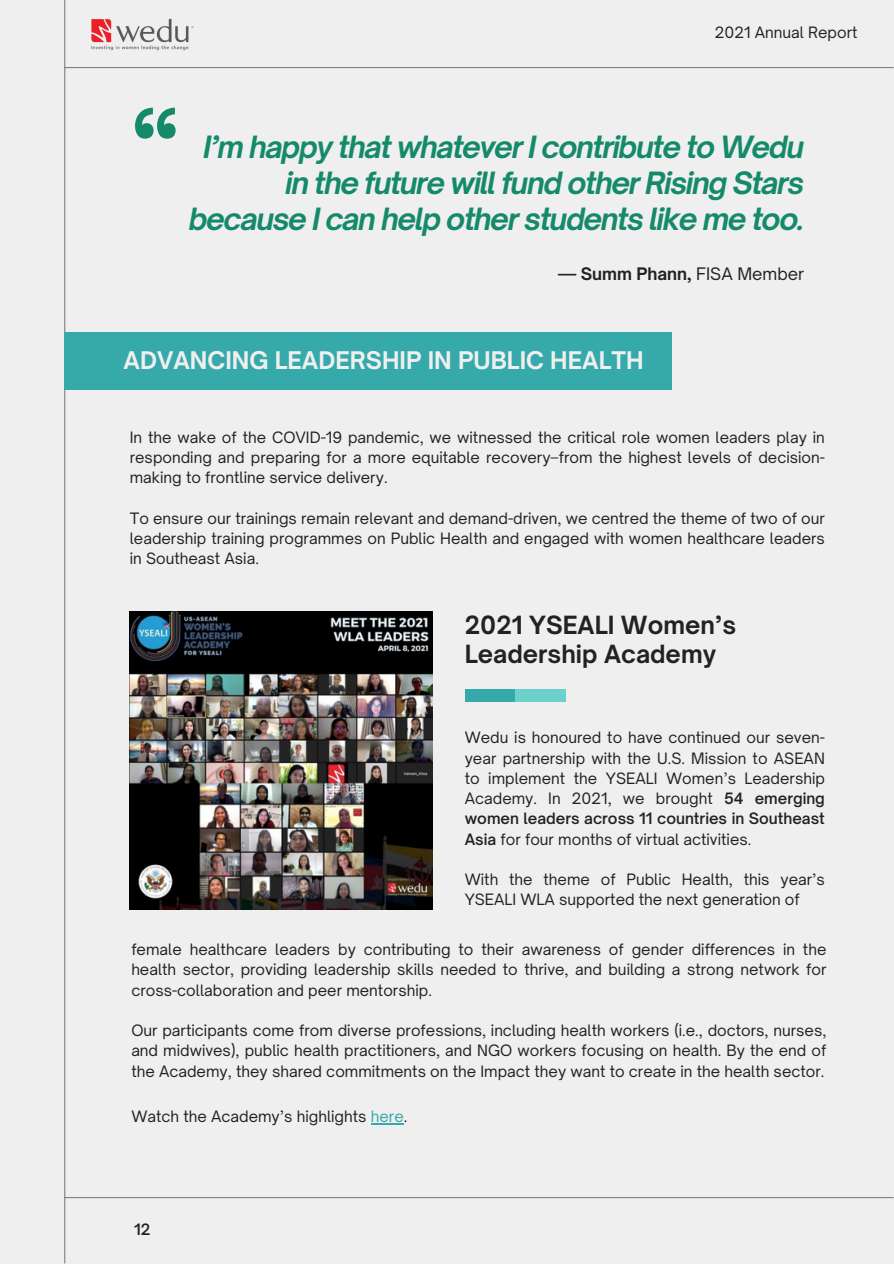
<style>
.page{position:relative;width:894px;height:1264px;background:#fff}
.page>*{position:absolute;margin:0;border:0;box-sizing:border-box;transform-origin:0 0}
.t1{font:700 97.5px "Open Sauce One";color:#158a6a}
.t2{font:italic 700 29.4px/36px "Open Sauce One";letter-spacing:-.05em;color:#158a6a;text-align:right}
.t3{font:700 24px/29.2px "Open Sauce One";color:#222}
.t4{font:700 23.25px "Open Sauce One";color:#efefef}
.t5{font:700 16.5px "Open Sauce One";color:#222}
.t6{font:15px/20.2px "Open Sauce One";color:#222;text-align:justify}
.t7{font:600 15px "Open Sauce One";color:#222}
.s1{font-weight:400}
.s2{font-weight:600}
.s3{color:#36a9aa}
</style>
<div class="page">
<div style="left:0;top:0;width:893px;height:1263px;background:#efefef"></div>
<hr style="left:64px;top:1196px;width:829px;height:2px;background:#808080">
<hr style="left:64px;top:0;width:1px;height:1263px;background:#808080">
<hr style="left:64px;top:67px;width:829px;height:1px;background:#808080">
<img style="left:91px;top:18px;width:103px;height:33px">
<div style="left:64px;top:332px;width:607px;height:57px;background:#36a9aa"></div>
<img style="left:130px;top:612px;width:302px;height:297px">
<div style="left:464px;top:689px;width:51px;height:12px;background:#36a9aa"></div>
<div style="left:515px;top:689px;width:50px;height:12px;background:#6cd1cb"></div>
<hr style="left:370px;top:1123px;width:33px;height:1px;background:#36a9aa">
<p class="t6" style="left:714px;top:22px;width:144px">2021 Annual Report</p>
<p class="t1" style="left:130px;top:86px;width:54px">“</p>
<p class="t2" style="left:189px;top:128px;width:617px">I’m happy that whatever I contribute to Wedu in the future will fund other Rising Stars because I can help other students like me too.</p>
<h3 class="t5" style="left:558px;top:263px;width:247px">— Summ Phann, <span class="s1">FISA Member</span></h3>
<p class="t4" style="left:123px;top:346px;width:521px">ADVANCING LEADERSHIP IN PUBLIC HEALTH</p>
<p class="t6" style="left:130px;top:427px;width:696px">In the wake of the COVID-19 pandemic, we witnessed the critical role women leaders play in responding and preparing for a more equitable recovery–from the highest levels of decision&shy;making to frontline service delivery.</p>
<h2 class="t6" style="left:130px;top:508px;width:696px">To ensure our trainings remain relevant and demand-driven, we centred the theme of two of our leadership training programmes on Public Health and engaged with women healthcare leaders in Southeast Asia.</h2>
<p class="t3" style="left:464px;top:610px;width:273px">2021 YSEALI Women’s<br>Leadership Academy</p>
<p class="t6" style="left:464px;top:727px;width:361px">Wedu is honoured to have continued our seven&shy;year partnership with the U.S. Mission to ASEAN to implement the YSEALI Women’s Leadership Academy. In 2021, we brought <span class="s2">54 emerging women leaders across 11 countries in Southeast Asia</span> for four months of virtual activities.</p>
<h1 class="t6" style="left:464px;top:869px;width:361px">With the theme of Public Health, this year’s<br>YSEALI WLA supported the next generation of</h1>
<p class="t6" style="left:131px;top:939px;width:696px">female healthcare leaders by contributing to their awareness of gender differences in the health sector, providing leadership skills needed to thrive, and building a strong network for cross-collaboration and peer mentorship.</p>
<p class="t6" style="left:131px;top:1020px;width:696px">Our participants come from diverse professions, including health workers (i.e., doctors, nurses, and midwives), public health practitioners, and NGO workers focusing on health. By the end of the Academy, they shared commitments on the Impact they want to create in the health sector.</p>
<p class="t6" style="left:131px;top:1106px;width:277px">Watch the Academy’s highlights <span class="s3">here</span>.</p>
<p class="t7" style="left:134px;top:1219px;width:18px">12</p>
</div>
